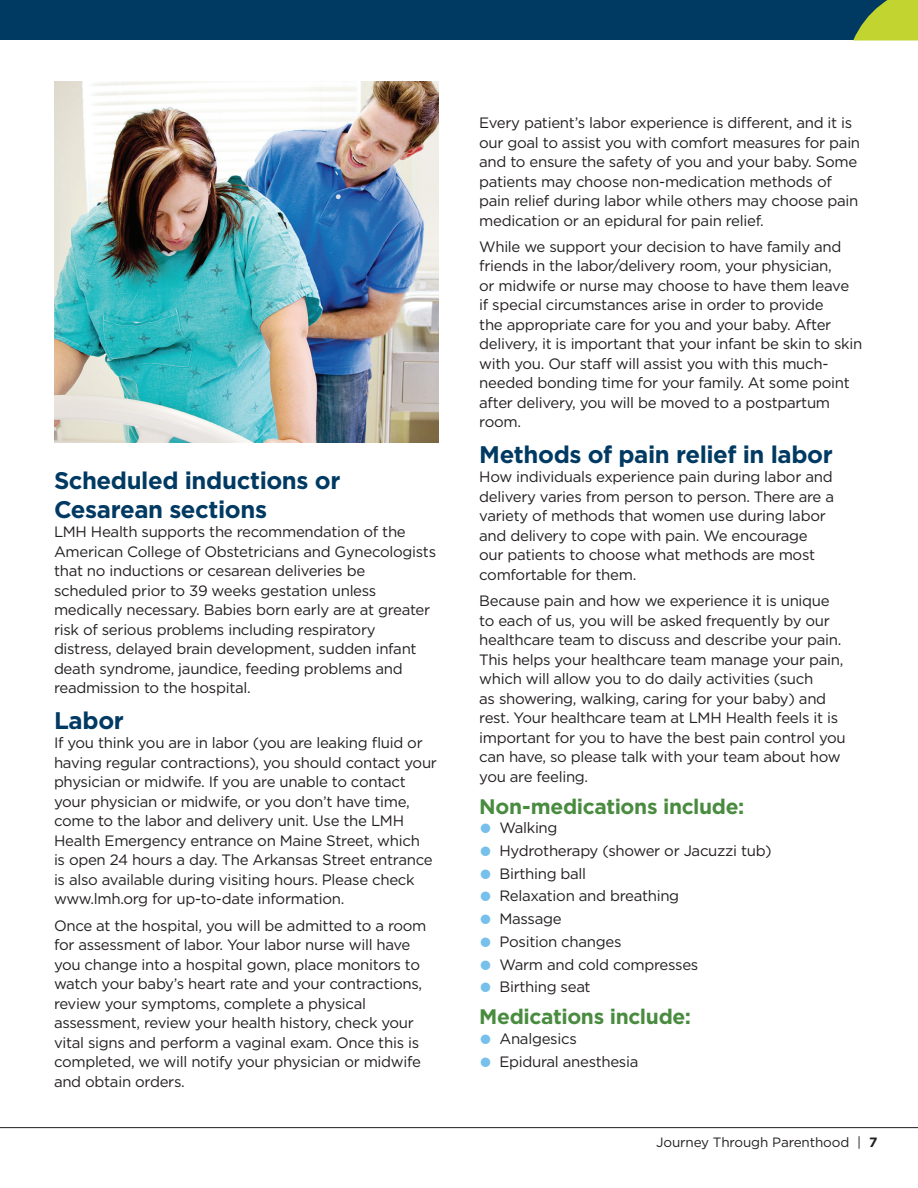
<style>
.page{position:relative;width:918px;height:1188px;background:#fff}
.page>*{position:absolute;margin:0;border:0;box-sizing:border-box;transform-origin:0 0}
.Subhead_2{font:700 24px/28.8px "Gotham";letter-spacing:-.015em;color:#003a63}
.Subhead_2-2{font:700 21px "Gotham";letter-spacing:-.015em;color:#498b3f}
.t1{font:15px/19.5px "Gotham";letter-spacing:-.02em;color:#231f20}
.t2{font:13.5px "Gotham";letter-spacing:-.01em;color:#231f20}
.s1{color:#76c0eb}
.s2{font-weight:700}
</style>
<div class="page">
<div style="left:0;top:0;width:918px;height:40px;background:#003a63"></div>
<svg style="left:853px;top:0;width:65px;height:40px"></svg>
<hr style="left:0;top:1127px;width:918px;height:1px;background:#231f20">
<img style="left:54px;top:81px;width:385px;height:362px">
<p class="Subhead_2" style="left:54px;top:466px;width:288px">Scheduled inductions or<br>Cesarean sections</p>
<p class="t1" style="left:54px;top:522px;width:384px">LMH Health supports the recommendation of the American College of Obstetricians and Gynecologists that no inductions or cesarean deliveries be scheduled prior to 39 weeks gestation unless medically necessary. Babies born early are at greater risk of serious problems including respiratory distress, delayed brain development, sudden infant death syndrome, jaundice, feeding problems and readmission to the hospital.</p>
<p class="Subhead_2" style="left:54px;top:706px;width:71px">Labor</p>
<p class="t1" style="left:54px;top:733px;width:385px">If you think you are in labor (you are leaking fluid or having regular contractions), you should contact your physician or midwife. If you are unable to contact your physician or midwife, or you don’t have time, come to the labor and delivery unit. Use the LMH Health Emergency entrance on Maine Street, which<br>is open 24 hours a day. The Arkansas Street entrance is also available during visiting hours. Please check www.lmh.org for up-to-date information.</p>
<p class="t1" style="left:54px;top:915px;width:374px">Once at the hospital, you will be admitted to a room for assessment of labor. Your labor nurse will have you change into a hospital gown, place monitors to watch your baby’s heart rate and your contractions, review your symptoms, complete a physical assessment, review your health history, check your vital signs and perform a vaginal exam. Once this is completed, we will notify your physician or midwife and obtain orders.</p>
<p class="t1" style="left:479px;top:113px;width:382px">Every patient’s labor experience is different, and it is our goal to assist you with comfort measures for pain and to ensure the safety of you and your baby. Some patients may choose non-medication methods of pain relief during labor while others may choose pain medication or an epidural for pain relief.</p>
<p class="t1" style="left:479px;top:237px;width:385px">While we support your decision to have family and friends in the labor/delivery room, your physician,<br>or midwife or nurse may choose to have them leave<br>if special circumstances arise in order to provide<br>the appropriate care for you and your baby. After delivery, it is important that your infant be skin to skin with you. Our staff will assist you with this much&shy;needed bonding time for your family. At some point after delivery, you will be moved to a postpartum room.</p>
<p class="Subhead_2" style="left:479px;top:440px;width:355px">Methods of pain relief in labor</p>
<p class="t1" style="left:479px;top:467px;width:356px">How individuals experience pain during labor and delivery varies from person to person. There are a variety of methods that women use during labor and delivery to cope with pain. We encourage our patients to choose what methods are most comfortable for them.</p>
<p class="t1" style="left:479px;top:591px;width:368px">Because pain and how we experience it is unique to each of us, you will be asked frequently by our healthcare team to discuss and describe your pain.<br>This helps your healthcare team manage your pain, which will allow you to do daily activities (such<br>as showering, walking, caring for your baby) and rest. Your healthcare team at LMH Health feels it is important for you to have the best pain control you can have, so please talk with your team about how you are feeling.</p>
<p class="Subhead_2-2" style="left:479px;top:792px;width:267px">Non-medications include:</p>
<p class="t1" style="left:479px;top:818px;width:80px"><span class="s1">●</span> Walking</p>
<p class="t1" style="left:479px;top:841px;width:294px"><span class="s1">●</span> Hydrotherapy (shower or Jacuzzi tub)</p>
<p class="t1" style="left:479px;top:863px;width:108px"><span class="s1">●</span> Birthing ball</p>
<p class="t1" style="left:479px;top:886px;width:202px"><span class="s1">●</span> Relaxation and breathing</p>
<p class="t1" style="left:479px;top:909px;width:84px"><span class="s1">●</span> Massage</p>
<p class="t1" style="left:479px;top:932px;width:144px"><span class="s1">●</span> Position changes</p>
<p class="t1" style="left:479px;top:954px;width:221px"><span class="s1">●</span> Warm and cold compresses</p>
<p class="t1" style="left:479px;top:977px;width:113px"><span class="s1">●</span> Birthing seat</p>
<p class="Subhead_2-2" style="left:479px;top:1003px;width:213px">Medications include:</p>
<p class="t1" style="left:479px;top:1028px;width:99px"><span class="s1">●</span> Analgesics</p>
<p class="t1" style="left:479px;top:1051px;width:161px"><span class="s1">●</span> Epidural anesthesia</p>
<p class="t2" style="left:656px;top:1134px;width:223px">Journey Through Parenthood | <span class="s2">7</span></p>
</div>
